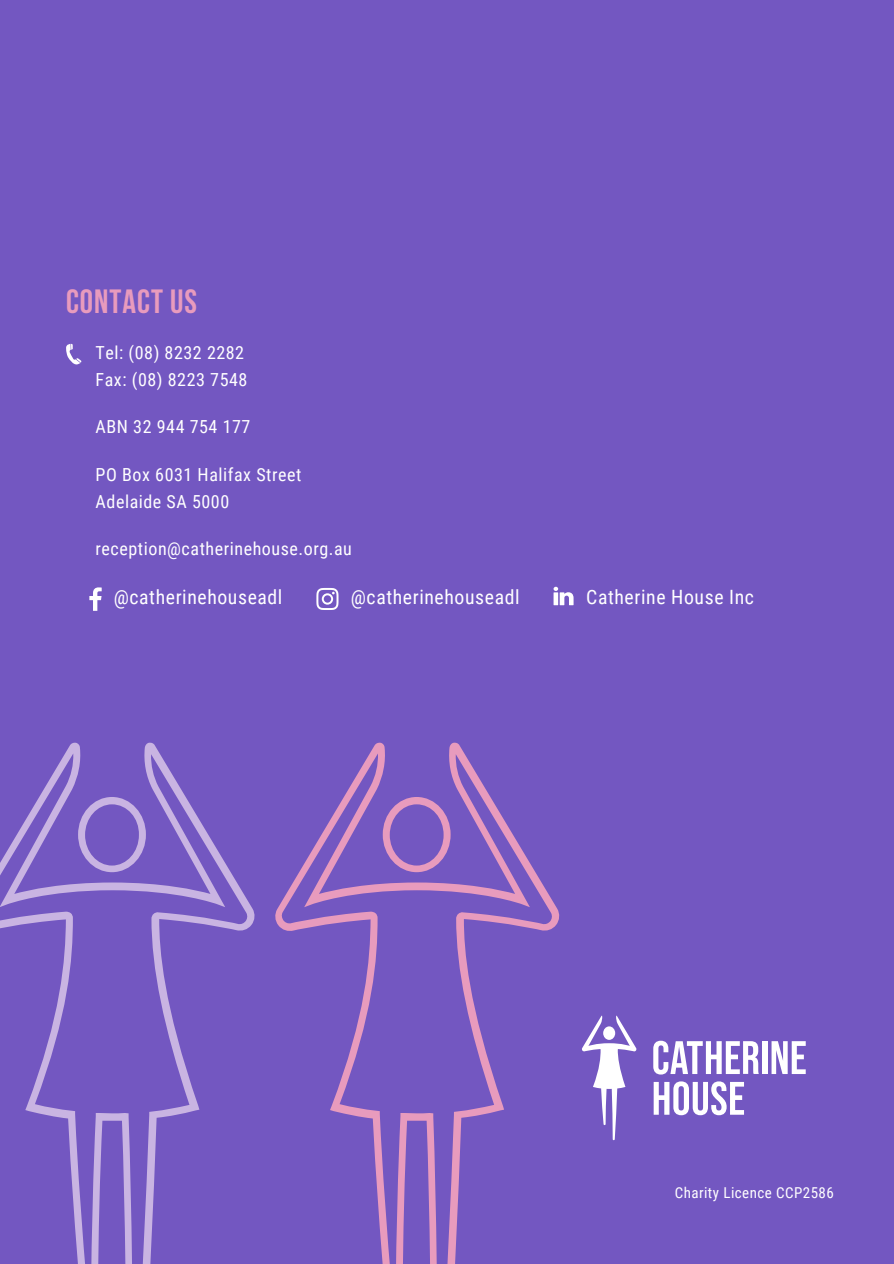
<style>
.page{position:relative;width:894px;height:1264px;background:#fff}
.page>*{position:absolute;margin:0;border:0;box-sizing:border-box;transform-origin:0 0}
.t1{font:700 33.45px "Bebas Neue";letter-spacing:.03em;color:#e89bbd}
.t2{font:19.8px "Roboto Condensed";letter-spacing:.03em;color:#fff}
.t3{font:18px/27px "Roboto Condensed";letter-spacing:.03em;color:#fff}
.t4{font:15px "Roboto Condensed";letter-spacing:.03em;color:#fff}
</style>
<div class="page">
<div style="left:0;top:0;width:893px;height:1263px;background:#7357c1"></div>
<svg style="left:0;top:742px;width:255px;height:521px"></svg>
<svg style="left:78px;top:797px;width:68px;height:75px"></svg>
<svg style="left:275px;top:742px;width:285px;height:521px"></svg>
<svg style="left:382px;top:797px;width:68px;height:75px"></svg>
<svg style="left:66px;top:344px;width:15px;height:21px"></svg>
<svg style="left:332px;top:1168px;width:15px;height:11px"></svg>
<svg style="left:653px;top:1040px;width:105px;height:34px"></svg>
<div style="left:762px;top:1041px;width:5px;height:32px;background:#fff"></div>
<svg style="left:771px;top:1041px;width:34px;height:33px"></svg>
<svg style="left:653px;top:1081px;width:90px;height:34px"></svg>
<svg style="left:582px;top:1015px;width:55px;height:125px"></svg>
<div style="left:603px;top:1026px;width:12px;height:13px;background:#fff;border-radius:50%"></div>
<svg style="left:89px;top:587px;width:13px;height:24px"></svg>
<svg style="left:316px;top:588px;width:22px;height:22px"></svg>
<svg style="left:553px;top:586px;width:20px;height:19px"></svg>
<p class="t1" style="left:66px;top:288px;width:133px">CONTACT US</p>
<h1 class="t3" style="left:96px;top:339px;width:153px">Tel: (08) 8232 2282<br>Fax: (08) 8223 7548</h1>
<h2 class="t3" style="left:96px;top:413px;width:156px">ABN 32 944 754 177</h2>
<h3 class="t3" style="left:96px;top:461px;width:207px">PO Box 6031 Halifax Street<br>Adelaide SA 5000</h3>
<p class="t3" style="left:96px;top:535px;width:258px">reception@catherinehouse.org.au</p>
<h3 class="t2" style="left:114px;top:586px;width:170px">@catherinehouseadl</h3>
<p class="t2" style="left:351px;top:586px;width:170px">@catherinehouseadl</p>
<p class="t2" style="left:586px;top:586px;width:169px">Catherine House Inc</p>
<h3 class="t4" style="left:674px;top:1184px;width:160px">Charity Licence CCP2586</h3>
</div>
